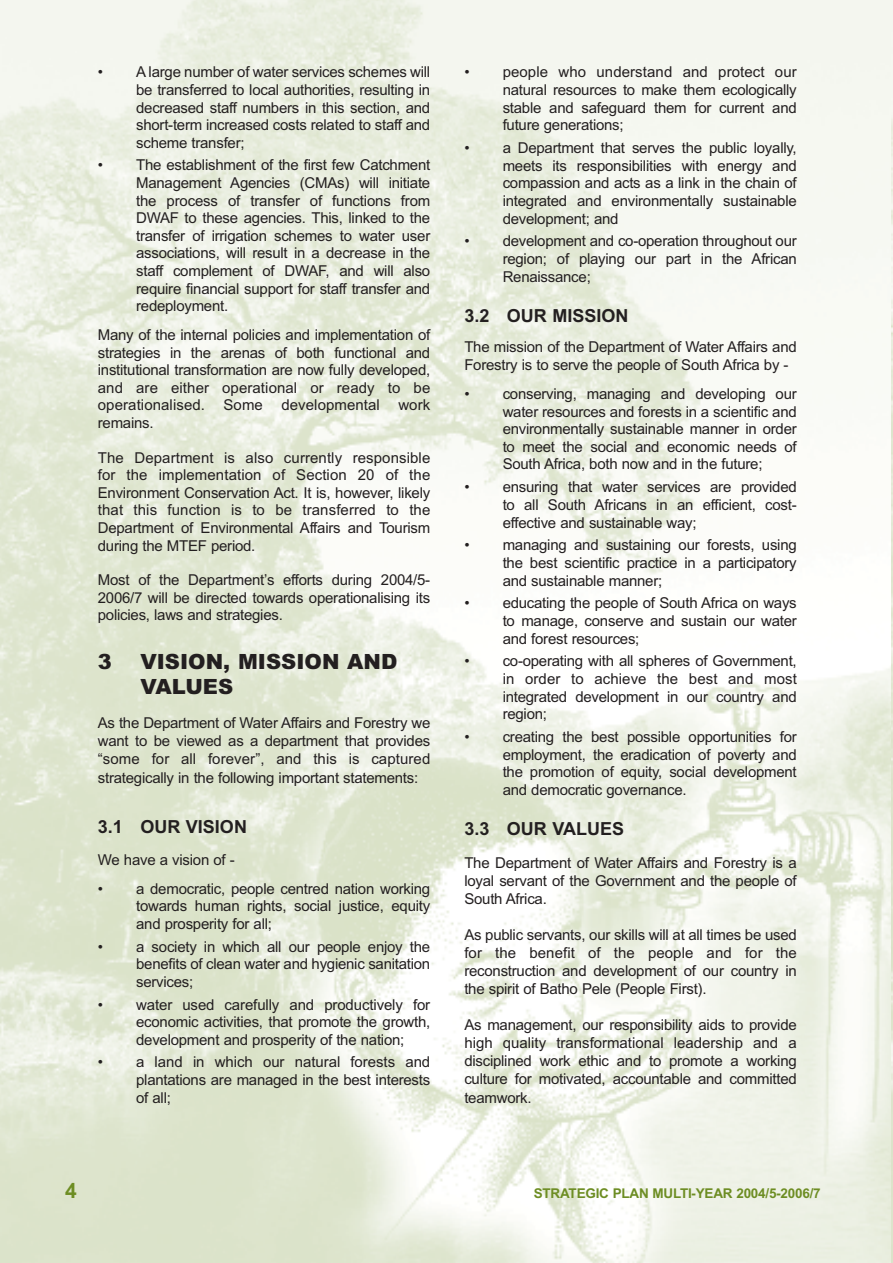
<style>
.page{position:relative;width:893px;height:1263px;background:#fff}
.page>*{position:absolute;margin:0;border:0;box-sizing:border-box;transform-origin:0 0}
.t1{font:900 21px/25.3px "Arial";color:#231f20}
.t2{font:21px "Arial Bold MS";color:#6d8d23}
.t3{font:18px "Arial Bold MS";color:#231f20}
.t4{font:15px/17.5px "Arial MS";letter-spacing:-.015em;color:#231f20;text-align:justify}
.t5{font:13.5px "Arial Bold MS";letter-spacing:-.015em;color:#6d8d23}
</style>
<div class="page">
<img style="left:0;top:0;width:892px;height:1263px">
<p class="t4" style="left:136px;top:65px;width:295px;text-indent:-38px">• A large number of water services schemes will be transferred to local authorities, resulting in decreased staff numbers in this section, and short-term increased costs related to staff and scheme transfer;</p>
<p class="t4" style="left:136px;top:158px;width:296px;text-indent:-38px">• The establishment of the first few Catchment Management Agencies (CMAs) will initiate the process of transfer of functions from DWAF to these agencies. This, linked to the transfer of irrigation schemes to water user associations, will result in a decrease in the staff complement of DWAF, and will also require financial support for staff transfer and redeployment.</p>
<p class="t4" style="left:98px;top:327px;width:334px">Many of the internal policies and implementation of strategies in the arenas of both functional and institutional transformation are now fully developed, and are either operational or ready to be operationalised. Some developmental work remains.</p>
<p class="t4" style="left:98px;top:450px;width:334px">The Department is also currently responsible for the implementation of Section 20 of the Environment Conservation Act. It is, however, likely that this function is to be transferred to the Department of Environmental Affairs and Tourism during the MTEF period.</p>
<p class="t4" style="left:98px;top:573px;width:334px">Most of the Department’s efforts during 2004/5- 2006/7 will be directed towards operationalising its policies, laws and strategies.</p>
<h1 class="t1" style="left:98px;top:651px;width:16px">3</h1>
<h1 class="t1" style="left:140px;top:651px;width:258px">VISION, MISSION AND<br>VALUES</h1>
<p class="t4" style="left:98px;top:715px;width:334px;line-height:18.1px">As the Department of Water Affairs and Forestry we want to be viewed as a department that provides “some for all forever”, and this is captured strategically in the following important statements:</p>
<p class="t3" style="left:98px;top:820px;width:151px">3.1 OUR VISION</p>
<p class="t4" style="left:98px;top:853px;width:138px">We have a vision of -</p>
<p class="t4" style="left:136px;top:881px;width:295px;text-indent:-38px">• a democratic, people centred nation working towards human rights, social justice, equity and prosperity for all;</p>
<p class="t4" style="left:136px;top:939px;width:295px;text-indent:-38px">• a society in which all our people enjoy the benefits of clean water and hygienic sanitation services;</p>
<p class="t4" style="left:136px;top:997px;width:295px;text-indent:-38px">• water used carefully and productively for economic activities, that promote the growth, development and prosperity of the nation;</p>
<p class="t4" style="left:136px;top:1055px;width:295px;text-indent:-38px">• a land in which our natural forests and plantations are managed in the best interests of all;</p>
<p class="t4" style="left:502px;top:65px;width:295px;text-indent:-38px">• people who understand and protect our natural resources to make them ecologically stable and safeguard them for current and future generations;</p>
<p class="t4" style="left:502px;top:140px;width:295px;text-indent:-38px">• a Department that serves the public loyally, meets its responsibilities with energy and compassion and acts as a link in the chain of integrated and environmentally sustainable development; and</p>
<p class="t4" style="left:502px;top:234px;width:295px;text-indent:-38px">• development and co-operation throughout our region; of playing our part in the African Renaissance;</p>
<p class="t3" style="left:464px;top:309px;width:166px">3.2 OUR MISSION</p>
<p class="t4" style="left:464px;top:340px;width:334px">The mission of the Department of Water Affairs and<br>Forestry is to serve the people of South Africa by -</p>
<p class="t4" style="left:502px;top:386px;width:295px;text-indent:-38px">• conserving, managing and developing our water resources and forests in a scientific and environmentally sustainable manner in order to meet the social and economic needs of South Africa, both now and in the future;</p>
<p class="t4" style="left:502px;top:480px;width:295px;text-indent:-38px">• ensuring that water services are provided to all South Africans in an efficient, cost&shy;effective and sustainable way;</p>
<p class="t4" style="left:502px;top:538px;width:295px;text-indent:-38px">• managing and sustaining our forests, using the best scientific practice in a participatory and sustainable manner;</p>
<p class="t4" style="left:502px;top:596px;width:295px;text-indent:-38px">• educating the people of South Africa on ways to manage, conserve and sustain our water and forest resources;</p>
<p class="t4" style="left:502px;top:654px;width:296px;text-indent:-38px">• co-operating with all spheres of Government, in order to achieve the best and most integrated development in our country and region;</p>
<p class="t4" style="left:502px;top:730px;width:295px;text-indent:-38px">• creating the best possible opportunities for employment, the eradication of poverty and the promotion of equity, social development and democratic governance.</p>
<p class="t3" style="left:464px;top:823px;width:161px">3.3 OUR VALUES</p>
<p class="t4" style="left:464px;top:855px;width:334px;line-height:18.3px">The Department of Water Affairs and Forestry is a loyal servant of the Government and the people of South Africa.</p>
<p class="t4" style="left:464px;top:927px;width:334px;line-height:18.3px">As public servants, our skills will at all times be used for the benefit of the people and for the reconstruction and development of our country in the spirit of Batho Pele (People First).</p>
<p class="t4" style="left:464px;top:1017px;width:334px;line-height:18.3px">As management, our responsibility aids to provide high quality transformational leadership and a disciplined work ethic and to promote a working culture for motivated, accountable and committed teamwork.</p>
<h1 class="t2" style="left:65px;top:1183px;width:13px">4</h1>
<p class="t5" style="left:533px;top:1188px;width:288px">STRATEGIC PLAN MULTI-YEAR 2004/5-2006/7</p>
</div>
